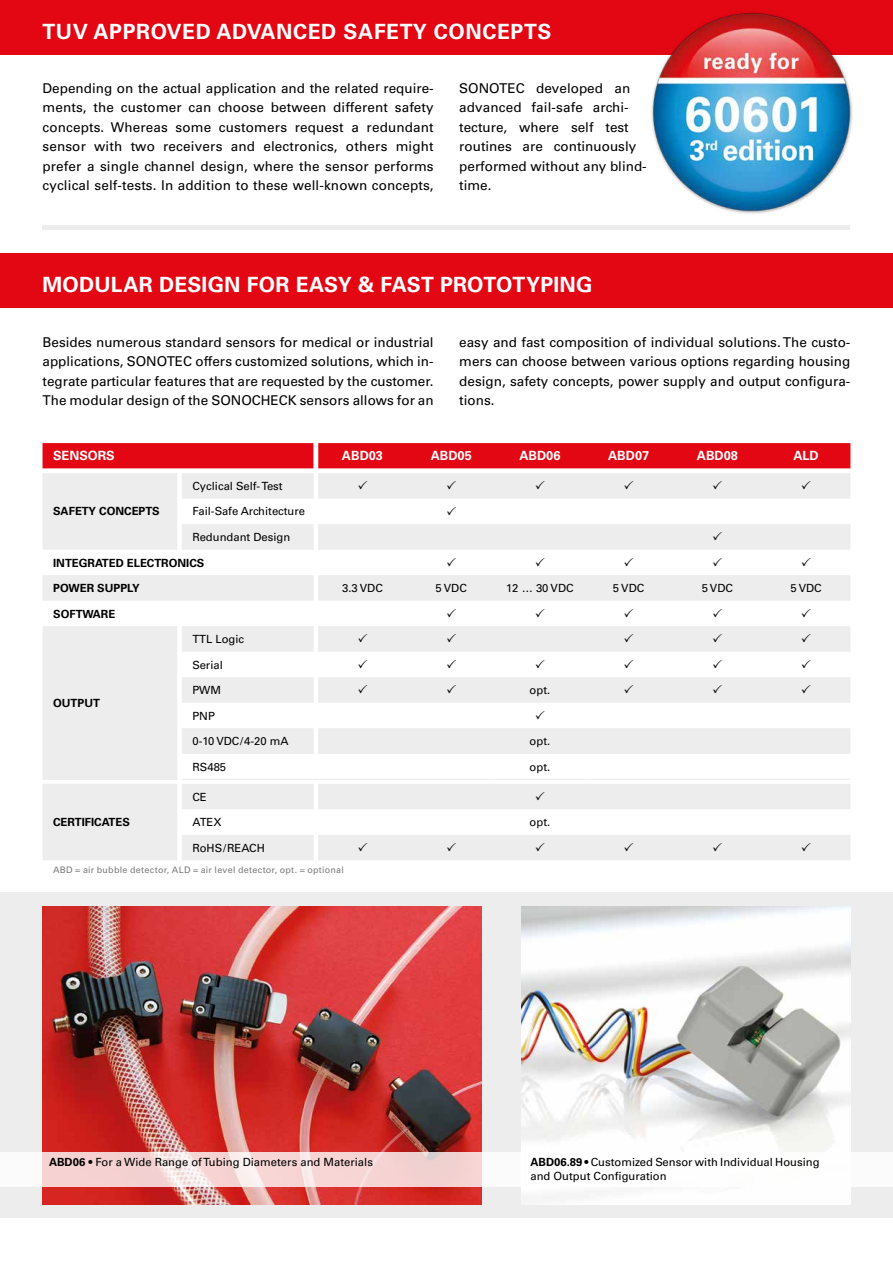
<style>
.page{position:relative;width:893px;height:1263px;background:#fff}
.page>*{position:absolute;margin:0;border:0;box-sizing:border-box;transform-origin:0 0}
.t1{font:700 21px "Univers LT Std";letter-spacing:.015em;color:#fff}
.t2{font:13.5px/19.5px "Univers LT Std";color:#000;text-align:justify}
.t3{font:700 12.75px "Univers LT Std";color:#fff}
.t4{font:11.25px/13.5px "Univers LT Std";color:#000}
.t5{font:700 11.25px "Univers LT Std";color:#000}
.t6{font:9px "Univers LT Std";letter-spacing:.025em;color:#7c7b7b}
.s1{font-weight:700}
</style>
<div class="page">
<div style="left:0;top:893px;width:893px;height:325px;background:#ededed"></div>
<img style="left:522px;top:906px;width:328px;height:299px">
<img style="left:43px;top:906px;width:438px;height:299px">
<svg style="left:0;top:1152px;width:893px;height:34px;fill:#fbfbfb"></svg>
<div style="left:0;top:0;width:893px;height:54px;background:#e30613"></div>
<svg style="left:43px;top:443px;width:807px;height:26px;background:#e30e1a"></svg>
<svg style="left:43px;top:473px;width:807px;height:387px;fill:#ededed"></svg>
<hr style="left:318px;top:779px;width:89px;height:1px;background:#ededed">
<hr style="left:407px;top:779px;width:89px;height:1px;background:#ededed">
<hr style="left:496px;top:779px;width:88px;height:1px;background:#ededed">
<hr style="left:584px;top:779px;width:89px;height:1px;background:#ededed">
<hr style="left:673px;top:779px;width:89px;height:1px;background:#ededed">
<hr style="left:762px;top:779px;width:88px;height:1px;background:#ededed">
<hr style="left:182px;top:779px;width:132px;height:1px;background:#ededed">
<hr style="left:43px;top:779px;width:134px;height:1px;background:#ededed">
<img style="left:644px;top:12px;width:215px;height:202px">
<div style="left:43px;top:225px;width:807px;height:5px;background:#ededed"></div>
<div style="left:0;top:253px;width:893px;height:54px;background:#e30613"></div>
<svg style="left:358px;top:481px;width:9px;height:8px"></svg>
<svg style="left:447px;top:481px;width:9px;height:8px"></svg>
<svg style="left:536px;top:481px;width:9px;height:8px"></svg>
<svg style="left:624px;top:481px;width:9px;height:8px"></svg>
<svg style="left:713px;top:481px;width:9px;height:8px"></svg>
<svg style="left:802px;top:481px;width:9px;height:8px"></svg>
<svg style="left:447px;top:506px;width:9px;height:9px"></svg>
<svg style="left:713px;top:532px;width:9px;height:8px"></svg>
<svg style="left:447px;top:557px;width:9px;height:9px"></svg>
<svg style="left:536px;top:557px;width:9px;height:9px"></svg>
<svg style="left:624px;top:557px;width:9px;height:9px"></svg>
<svg style="left:713px;top:557px;width:9px;height:9px"></svg>
<svg style="left:802px;top:557px;width:9px;height:9px"></svg>
<svg style="left:447px;top:608px;width:9px;height:9px"></svg>
<svg style="left:536px;top:608px;width:9px;height:9px"></svg>
<svg style="left:624px;top:608px;width:9px;height:9px"></svg>
<svg style="left:713px;top:608px;width:9px;height:9px"></svg>
<svg style="left:802px;top:608px;width:9px;height:9px"></svg>
<svg style="left:358px;top:634px;width:9px;height:8px"></svg>
<svg style="left:447px;top:634px;width:9px;height:8px"></svg>
<svg style="left:624px;top:634px;width:9px;height:8px"></svg>
<svg style="left:713px;top:634px;width:9px;height:8px"></svg>
<svg style="left:802px;top:634px;width:9px;height:8px"></svg>
<svg style="left:358px;top:659px;width:9px;height:9px"></svg>
<svg style="left:447px;top:659px;width:9px;height:9px"></svg>
<svg style="left:536px;top:659px;width:9px;height:9px"></svg>
<svg style="left:624px;top:659px;width:9px;height:9px"></svg>
<svg style="left:713px;top:659px;width:9px;height:9px"></svg>
<svg style="left:802px;top:659px;width:9px;height:9px"></svg>
<div style="left:177px;top:677px;width:673px;height:26px;background:#ededed"></div>
<svg style="left:536px;top:710px;width:9px;height:9px"></svg>
<svg style="left:536px;top:791px;width:9px;height:9px"></svg>
<svg style="left:358px;top:842px;width:9px;height:9px"></svg>
<svg style="left:447px;top:842px;width:9px;height:9px"></svg>
<svg style="left:536px;top:842px;width:9px;height:9px"></svg>
<svg style="left:624px;top:842px;width:9px;height:9px"></svg>
<svg style="left:713px;top:842px;width:9px;height:9px"></svg>
<svg style="left:802px;top:842px;width:9px;height:9px"></svg>
<h1 class="t1" style="left:43px;top:19px;width:17px">TUV</h1>
<h1 class="t1" style="left:94px;top:19px;width:279px">APPROVED ADVANCED SAFE</h1>
<h1 class="t1" style="left:400px;top:19px;width:150px">TY CONCE PTS</h1>
<p class="t2" style="left:43px;top:79px;width:393px">Depending on the actual application and the related require&shy;ments, the customer can choose between different safety concepts. Whereas some customers request a redundant sensor with two receivers and electronics, others might prefer a single channel design, where the sensor performs cyclical self-tests. In addition to these well-known concepts,</p>
<p class="t2" style="left:459px;top:78px;width:189px;text-align:left">SONOTEC developed an advanced fail-safe archi&shy;tecture, where self test routines are continuously performed without any blind&shy;time.</p>
<h1 class="t1" style="left:43px;top:272px;width:131px">MODULAR DES</h1>
<h1 class="t1" style="left:202px;top:272px;width:392px">IGN FOR EASY &amp; FAST PROTOTYPING</h1>
<p class="t2" style="left:43px;top:332px;width:393px">Besides numerous standard sensors for medical or industrial applications, SONOTEC offers customized solutions, which in&shy;tegrate particular features that are requested by the customer.<br>The modular design of the SONOCHECK sensors allows for an</p>
<p class="t2" style="left:459px;top:332px;width:393px">easy and fast composition of individual solutions. The custo&shy;mers can choose between various options regarding housing design, safety concepts, power supply and output configura&shy;tions.</p>
<p class="t3" style="left:53px;top:448px;width:61px">SENSORS</p>
<p class="t3" style="left:342px;top:448px;width:43px">ABD03</p>
<p class="t3" style="left:431px;top:448px;width:43px">ABD05</p>
<p class="t3" style="left:519px;top:448px;width:43px">ABD06</p>
<p class="t3" style="left:608px;top:448px;width:43px">ABD07</p>
<p class="t3" style="left:697px;top:448px;width:43px">ABD08</p>
<p class="t3" style="left:793px;top:448px;width:18px">ALD</p>
<p class="t4" style="left:192px;top:479px;width:92px">Cyclical Self- Test</p>
<p class="t4" style="left:192px;top:505px;width:114px">Fail-Safe Architecture</p>
<p class="t4" style="left:192px;top:530px;width:99px">Redundant Design</p>
<p class="t5" style="left:53px;top:556px;width:145px">INTEGRATED ELECTRONICS</p>
<p class="t5" style="left:53px;top:581px;width:88px">POWER SUPPLY</p>
<p class="t4" style="left:342px;top:581px;width:42px">3.3 VDC</p>
<p class="t4" style="left:436px;top:581px;width:33px">5 VDC</p>
<p class="t4" style="left:506px;top:581px;width:69px">12 … 30 VDC</p>
<p class="t4" style="left:613px;top:581px;width:33px">5 VDC</p>
<p class="t4" style="left:702px;top:581px;width:33px">5 VDC</p>
<p class="t4" style="left:790px;top:581px;width:33px">5 VDC</p>
<p class="t5" style="left:53px;top:607px;width:62px">SOFTWARE</p>
<p class="t5" style="left:53px;top:505px;width:16px">SAFE</p>
<p class="t5" style="left:82px;top:505px;width:78px">TY CONCE PTS</p>
<p class="t5" style="left:53px;top:696px;width:48px">OUTPUT</p>
<p class="t5" style="left:53px;top:815px;width:70px">CERTIFICATES</p>
<p class="t4" style="left:192px;top:632px;width:53px">TTL Logic</p>
<p class="t4" style="left:192px;top:658px;width:32px">Serial</p>
<p class="t4" style="left:192px;top:683px;width:30px">PWM</p>
<p class="t4" style="left:530px;top:683px;width:22px">opt.</p>
<p class="t4" style="left:192px;top:709px;width:24px">PNP</p>
<p class="t4" style="left:192px;top:734px;width:98px">0-10 VDC/4-20 mA</p>
<p class="t4" style="left:530px;top:734px;width:22px">opt.</p>
<p class="t4" style="left:192px;top:760px;width:35px">RS485</p>
<p class="t4" style="left:530px;top:760px;width:22px">opt.</p>
<p class="t4" style="left:192px;top:790px;width:16px">CE</p>
<p class="t4" style="left:192px;top:815px;width:31px">ATEX</p>
<p class="t4" style="left:530px;top:815px;width:22px">opt.</p>
<p class="t4" style="left:192px;top:841px;width:74px">RoHS/REACH</p>
<p class="t6" style="left:53px;top:864px;width:292px">ABD = air bubble detector, ALD = air level detector, opt. = optional</p>
<p class="t4" style="left:49px;top:1156px;width:325px"><span class="s1">ABD06</span> • For a Wide Range of Tubing Diameters and Materials</p>
<p class="t4" style="left:530px;top:1156px;width:291px"><span class="s1">ABD06.89</span> • Customized Sensor with Individual Housing and Output Configuration</p>
</div>
